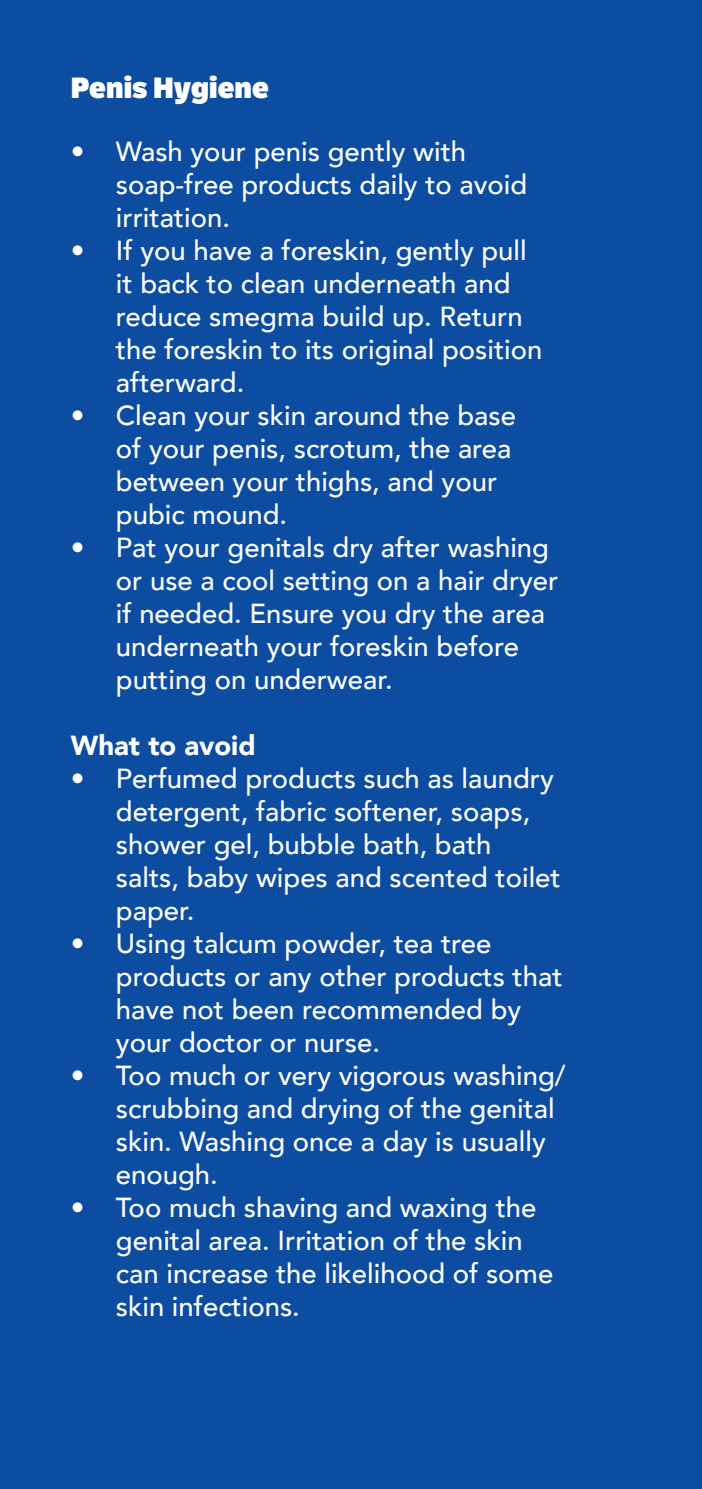
<style>
.page{position:relative;width:702px;height:1489px;background:#fff}
.page>*{position:absolute;margin:0;border:0;box-sizing:border-box;transform-origin:0 0}
.t1{font:900 30px "Ballinger";color:#fff}
.t2{font:500 27.5px/33px "Avenir";color:#fff}
.t3{font:900 27.5px "Avenir";color:#fff}
</style>
<div class="page">
<div style="left:0;top:0;width:702px;height:1488px;background:#0d4da1"></div>
<p class="t1" style="left:71px;top:66px;width:199px">Penis Hygiene</p>
<p class="t2" style="left:116px;top:133px;width:413px;text-indent:-45px">• Wash your penis gently with soap-free products daily to avoid irritation.</p>
<p class="t2" style="left:116px;top:232px;width:428px;text-indent:-45px">• If you have a foreskin, gently pull it back to clean underneath and reduce smegma build up. Return the foreskin to its original position afterward.</p>
<p class="t2" style="left:116px;top:397px;width:401px;text-indent:-45px">• Clean your skin around the base of your penis, scrotum, the area between your thighs, and your pubic mound.</p>
<p class="t2" style="left:116px;top:529px;width:444px;text-indent:-45px">• Pat your genitals dry after washing or use a cool setting on a hair dryer if needed. Ensure you dry the area underneath your foreskin before putting on underwear.</p>
<p class="t3" style="left:71px;top:721px;width:186px">What to avoid</p>
<p class="t2" style="left:116px;top:760px;width:446px;text-indent:-45px">• Perfumed products such as laundry detergent, fabric softener, soaps, shower gel, bubble bath, bath salts, baby wipes and scented toilet paper.</p>
<p class="t2" style="left:116px;top:925px;width:448px;text-indent:-45px">• Using talcum powder, tea tree products or any other products that have not been recommended by your doctor or nurse.</p>
<p class="t2" style="left:116px;top:1057px;width:451px;text-indent:-45px">• Too much or very vigorous washing/ scrubbing and drying of the genital skin. Washing once a day is usually enough.</p>
<p class="t2" style="left:116px;top:1189px;width:439px;text-indent:-45px">• Too much shaving and waxing the genital area. Irritation of the skin can increase the likelihood of some skin infections.</p>
</div>
